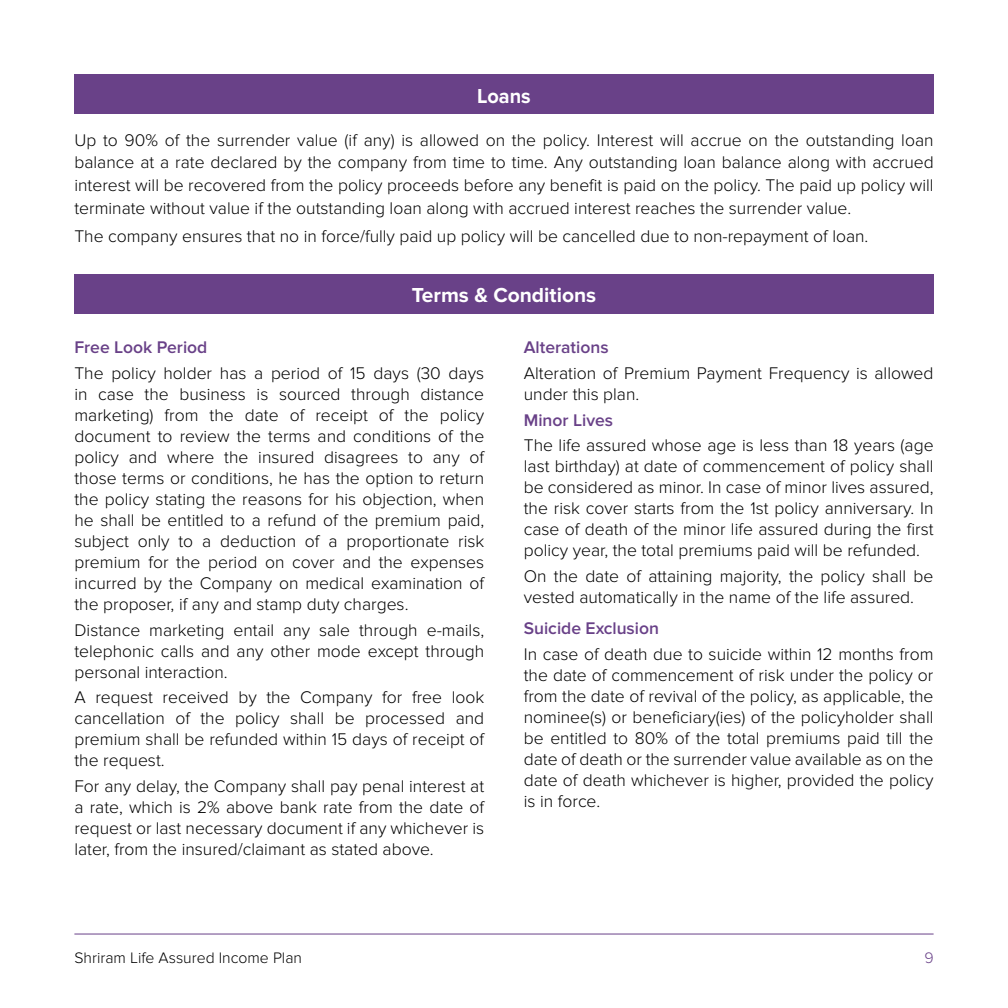
<style>
.page{position:relative;width:1008px;height:1008px;background:#fff}
.page>*{position:absolute;margin:0;border:0;box-sizing:border-box;transform-origin:0 0}
.t1{font:700 21px "Proxima Nova";color:#fff}
.t2{font:700 21px "Proxima Nova";color:#fff;scale:.95 1}
.t3{font:300 17.5px/21px "Proxima Nova";color:#000;text-align:justify}
.t4{font:600 17.5px "Proxima Nova";color:#694188}
.t5{font:300 15.75px "Proxima Nova";color:#000}
.t6{font:300 15.75px "Proxima Nova";color:#694188}
</style>
<div class="page">
<hr style="left:74px;top:934px;width:860px;height:1px;background:#694188">
<div style="left:74px;top:74px;width:860px;height:40px;background:#694188"></div>
<div style="left:74px;top:274px;width:860px;height:40px;background:#694188"></div>
<p class="t2" style="left:477px;top:83px;width:58px">Loans</p>
<p class="t3" style="left:74px;top:129px;width:861px;line-height:22.8px">Up to 90% of the surrender value (if any) is allowed on the policy. Interest will accrue on the outstanding loan balance at a rate declared by the company from time to time. Any outstanding loan balance along with accrued interest will be recovered from the policy proceeds before any benefit is paid on the policy. The paid up policy will terminate without value if the outstanding loan along with accrued interest reaches the surrender value.</p>
<p class="t3" style="left:74px;top:226px;width:796px">The company ensures that no in force/fully paid up policy will be cancelled due to non-repayment of loan.</p>
<p class="t1" style="left:412px;top:283px;width:186px">Terms &amp; Conditions</p>
<p class="t4" style="left:74px;top:337px;width:135px">Free Look Period</p>
<p class="t3" style="left:74px;top:362px;width:411px">The policy holder has a period of 15 days (30 days in case the business is sourced through distance marketing) from the date of receipt of the policy document to review the terms and conditions of the policy and where the insured disagrees to any of those terms or conditions, he has the option to return the policy stating the reasons for his objection, when he shall be entitled to a refund of the premium paid, subject only to a deduction of a proportionate risk premium for the period on cover and the expenses incurred by the Company on medical examination of the proposer, if any and stamp duty charges.</p>
<p class="t3" style="left:74px;top:619px;width:411px">Distance marketing entail any sale through e-mails, telephonic calls and any other mode except through personal interaction.</p>
<p class="t3" style="left:74px;top:687px;width:411px">A request received by the Company for free look cancellation of the policy shall be processed and premium shall be refunded within 15 days of receipt of the request.</p>
<p class="t3" style="left:74px;top:776px;width:411px">For any delay, the Company shall pay penal interest at a rate, which is 2% above bank rate from the date of request or last necessary document if any whichever is later, from the insured/claimant as stated above.</p>
<p class="t4" style="left:524px;top:337px;width:86px">Alterations</p>
<p class="t3" style="left:524px;top:362px;width:411px">Alteration of Premium Payment Frequency is allowed under this plan.</p>
<p class="t4" style="left:524px;top:410px;width:91px">Minor Lives</p>
<p class="t3" style="left:524px;top:435px;width:411px">The life assured whose age is less than 18 years (age last birthday) at date of commencement of policy shall be considered as minor. In case of minor lives assured, the risk cover starts from the 1st policy anniversary. In case of death of the minor life assured during the first policy year, the total premiums paid will be refunded.</p>
<p class="t3" style="left:524px;top:566px;width:411px">On the date of attaining majority, the policy shall be vested automatically in the name of the life assured.</p>
<p class="t4" style="left:524px;top:618px;width:137px">Suicide Exclusion</p>
<p class="t3" style="left:524px;top:644px;width:411px">In case of death due to suicide within 12 months from the date of commencement of risk under the policy or from the date of revival of the policy, as applicable, the nominee(s) or beneficiary(ies) of the policyholder shall be entitled to 80% of the total premiums paid till the date of death or the surrender value available as on the date of death whichever is higher, provided the policy is in force.</p>
<p class="t5" style="left:74px;top:949px;width:229px">Shriram Life Assured Income Plan</p>
<p class="t6" style="left:924px;top:949px;width:11px">9</p>
</div>
